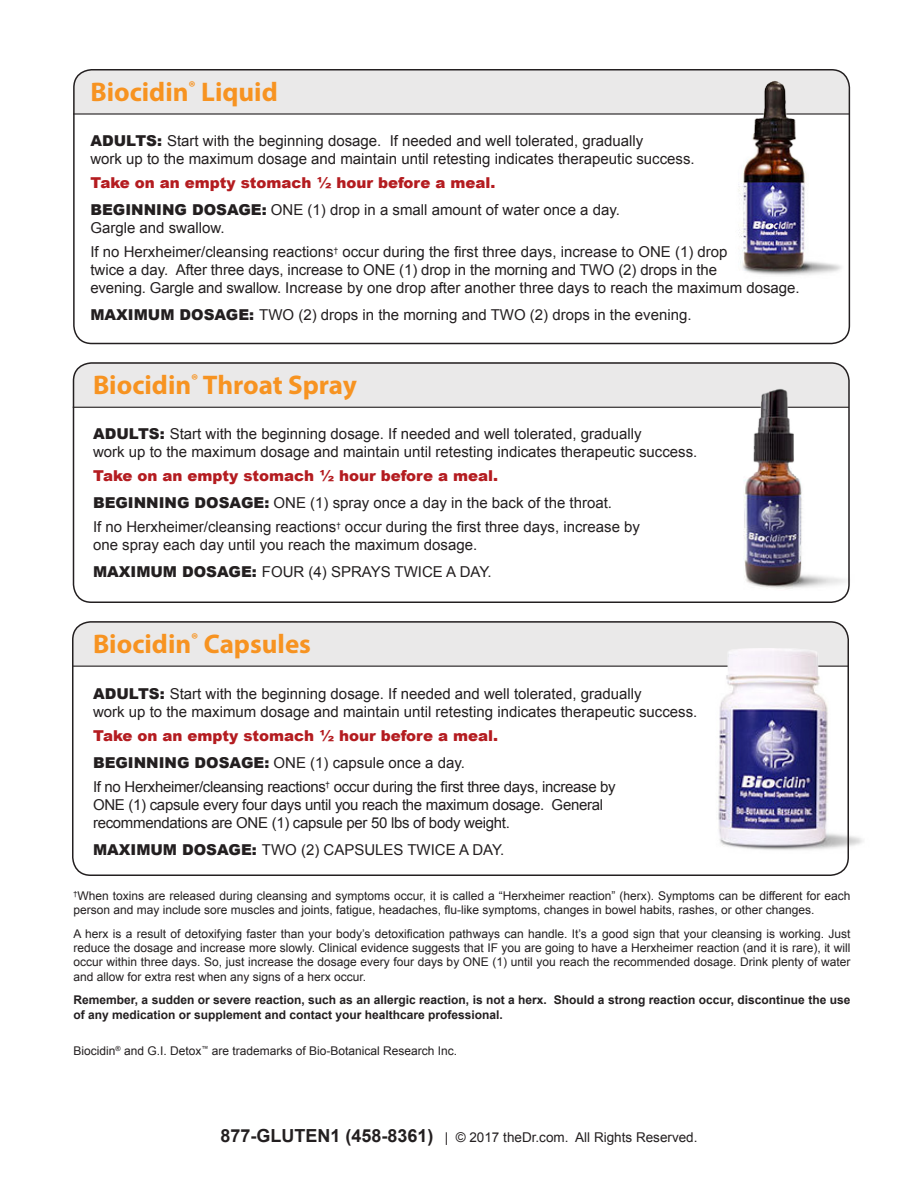
<style>
.page{position:relative;width:918px;height:1188px;background:#fff}
.page>*{position:absolute;margin:0;border:0;box-sizing:border-box;transform-origin:0 0}
.t1{font:700 27px "Myriad Pro";color:#f79321}
.t2{font:15px/18px "Arial";color:#231f20}
.t3{font:15px/18px "Arial";letter-spacing:-.02em;color:#231f20}
.t4{font:900 15px "Arial";color:#b41c20}
.t5{font:13.5px "Arial";color:#231f20}
.t6{font:12px/14.4px "Arial";color:#231f20}
.t7{font:700 12px/14.4px "Arial";color:#231f20}
.s1{font-weight:900}
.s2{font-weight:700;font-size:18px}
</style>
<div class="page">
<div style="left:74px;top:362px;width:773px;height:45px;background:#eae9e9"></div>
<hr style="left:73px;top:407px;width:776px;height:1px;background:#231f20">
<div style="left:74px;top:69px;width:775px;height:44px;background:#eae9e9"></div>
<div style="left:73px;top:69px;width:777px;height:275px;border:2px solid #231f20;border-radius:18px"></div>
<img style="left:735px;top:384px;width:115px;height:206px">
<hr style="left:73px;top:113px;width:776px;height:2px;background:#231f20">
<img style="left:735px;top:75px;width:112px;height:201px">
<div style="left:73px;top:362px;width:777px;height:241px;border:2px solid #231f20;border-radius:18px"></div>
<div style="left:73px;top:621px;width:774px;height:45px;background:#eae9e9"></div>
<hr style="left:72px;top:666px;width:776px;height:1px;background:#231f20">
<img style="left:707px;top:630px;width:156px;height:220px">
<div style="left:72px;top:621px;width:777px;height:255px;border:2px solid #231f20;border-radius:18px"></div>
<p class="t1" style="left:90px;top:74px;width:189px">Biocidin<sup>®</sup> Liquid</p>
<p class="t2" style="left:90px;top:132px;width:606px"><span class="s1">ADULTS:</span> Start with the beginning dosage. If needed and well tolerated, gradually<br>work up to the maximum dosage and maintain until retesting indicates therapeutic success.</p>
<p class="t4" style="left:90px;top:172px;width:407px">Take on an empty stomach ½ hour before a meal.</p>
<p class="t2" style="left:90px;top:201px;width:531px"><span class="s1">BEGINNING DOSAGE:</span> ONE (1) drop in a small amount of water once a day.<br>Gargle and swallow.</p>
<p class="t2" style="left:90px;top:243px;width:711px">If no Herxheimer/cleansing reactions<sup>†</sup> occur during the first three days, increase to ONE (1) drop<br>twice a day. After three days, increase to ONE (1) drop in the morning and TWO (2) drops in the<br>evening. Gargle and swallow. Increase by one drop after another three days to reach the maximum dosage.</p>
<p class="t2" style="left:90px;top:306px;width:603px"><span class="s1">MAXIMUM DOSAGE:</span> TWO (2) drops in the morning and TWO (2) drops in the evening.</p>
<p class="t1" style="left:93px;top:367px;width:265px">Biocidin<sup>®</sup> Throat Spray</p>
<p class="t2" style="left:93px;top:425px;width:606px"><span class="s1">ADULTS:</span> Start with the beginning dosage. If needed and well tolerated, gradually<br>work up to the maximum dosage and maintain until retesting indicates therapeutic success.</p>
<p class="t4" style="left:93px;top:465px;width:407px">Take on an empty stomach ½ hour before a meal.</p>
<p class="t2" style="left:93px;top:494px;width:521px"><span class="s1">BEGINNING DOSAGE:</span> ONE (1) spray once a day in the back of the throat.</p>
<p class="t2" style="left:93px;top:518px;width:549px">If no Herxheimer/cleansing reactions<sup>†</sup> occur during the first three days, increase by one spray each day until you reach the maximum dosage.</p>
<p class="t2" style="left:93px;top:563px;width:400px"><span class="s1">MAXIMUM DOSAGE:</span> FOUR (4) SPRAYS TWICE A DAY.</p>
<p class="t1" style="left:93px;top:627px;width:219px">Biocidin<sup>®</sup> Capsules</p>
<p class="t2" style="left:93px;top:685px;width:606px"><span class="s1">ADULTS:</span> Start with the beginning dosage. If needed and well tolerated, gradually<br>work up to the maximum dosage and maintain until retesting indicates therapeutic success.</p>
<p class="t4" style="left:93px;top:725px;width:407px">Take on an empty stomach ½ hour before a meal.</p>
<p class="t2" style="left:93px;top:754px;width:374px"><span class="s1">BEGINNING DOSAGE:</span> ONE (1) capsule once a day.</p>
<p class="t3" style="left:93px;top:778px;width:524px">If no Herxheimer/cleansing reactions<sup>†</sup> occur during the first three days, increase by<br>ONE (1) capsule every four days until you reach the maximum dosage. General recommendations are ONE (1) capsule per 50 lbs of body weight.</p>
<p class="t2" style="left:93px;top:841px;width:413px"><span class="s1">MAXIMUM DOSAGE:</span> TWO (2) CAPSULES TWICE A DAY.</p>
<p class="t6" style="left:74px;top:888px;width:778px"><sup>†</sup>When toxins are released during cleansing and symptoms occur, it is called a “Herxheimer reaction” (herx). Symptoms can be different for each person and may include sore muscles and joints, fatigue, headaches, flu-like symptoms, changes in bowel habits, rashes, or other changes.</p>
<p class="t6" style="left:74px;top:926px;width:778px;text-align:justify">A herx is a result of detoxifying faster than your body’s detoxification pathways can handle. It’s a good sign that your cleansing is working. Just reduce the dosage and increase more slowly. Clinical evidence suggests that IF you are going to have a Herxheimer reaction (and it is rare), it will occur within three days. So, just increase the dosage every four days by ONE (1) until you reach the recommended dosage. Drink plenty of water and allow for extra rest when any signs of a herx occur.</p>
<p class="t7" style="left:74px;top:993px;width:779px">Remember, a sudden or severe reaction, such as an allergic reaction, is not a herx. Should a strong reaction occur, discontinue the use of any medication or supplement and contact your healthcare professional.</p>
<p class="t6" style="left:74px;top:1044px;width:385px">Biocidin<sup>®</sup> and G.I. Detox<sup>™</sup> are trademarks of Bio-Botanical Research Inc.</p>
<p class="t5" style="left:220px;top:1129px;width:479px"><span class="s2">877-GLUTEN1 (458-8361)</span> | © 2017 theDr.com. All Rights Reserved.</p>
</div>
